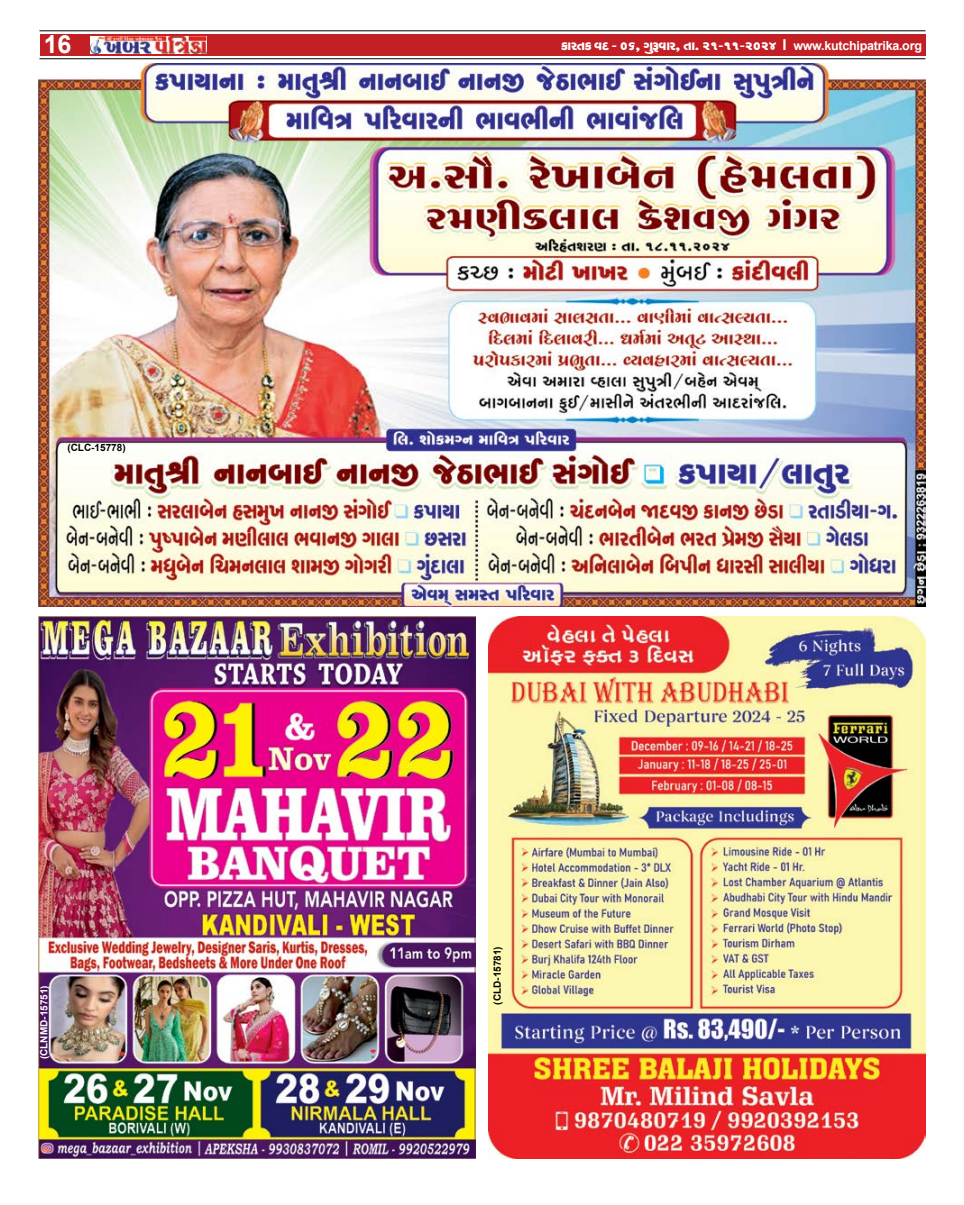
<style>
.page{position:relative;width:964px;height:1205px;background:#fff}
.page>*{position:absolute;margin:0;border:0;box-sizing:border-box;transform-origin:0 0}
.t1{font:700 25px "Arial";color:#fff}
.t2{font:15px "SHREE GUJ7";letter-spacing:-.02em;color:#fff}
.t3{font:700 10px "Arial";color:#000}
.t4{font:700 10px "Arial";color:#fff}
.s1{font-family:"Arial";font-weight:700}
.s2{font-family:"Arial";font-weight:700;font-size:12.5px}
</style>
<div class="page">
<div style="left:40px;top:34px;width:172px;height:21px;background:#c22025"></div>
<div style="left:212px;top:34px;width:714px;height:21px;background:#c22025"></div>
<hr style="left:39px;top:58px;width:886px;height:1px;background:#000">
<hr style="left:39px;top:30px;width:886px;height:1px;background:#000">
<img style="left:90px;top:36px;width:116px;height:17px">
<img style="left:39px;top:617px;width:437px;height:542px">
<img style="left:39px;top:64px;width:886px;height:542px">
<img style="left:488px;top:617px;width:437px;height:542px">
<h1 class="t1" style="left:44px;top:27px;width:29px">16</h1>
<p class="t2" style="left:561px;top:38px;width:362px">L$pfsL$ hv$ - 06, Nyê$hpf, sp. 21-11-2024 <span class="s1">I</span> <span class="s2">www.kutchipatrika.org</span></p>
<p class="t3" style="left:67px;top:440px;width:60px">(CLC-15778)</p>
<p class="t4" style="left:37px;top:1059px;width:75px;rotate:-90deg">(CLNMD-15751)</p>
<p class="t3" style="left:490px;top:1004px;width:60px;rotate:-90deg">(CLD-15781)</p>
</div>
